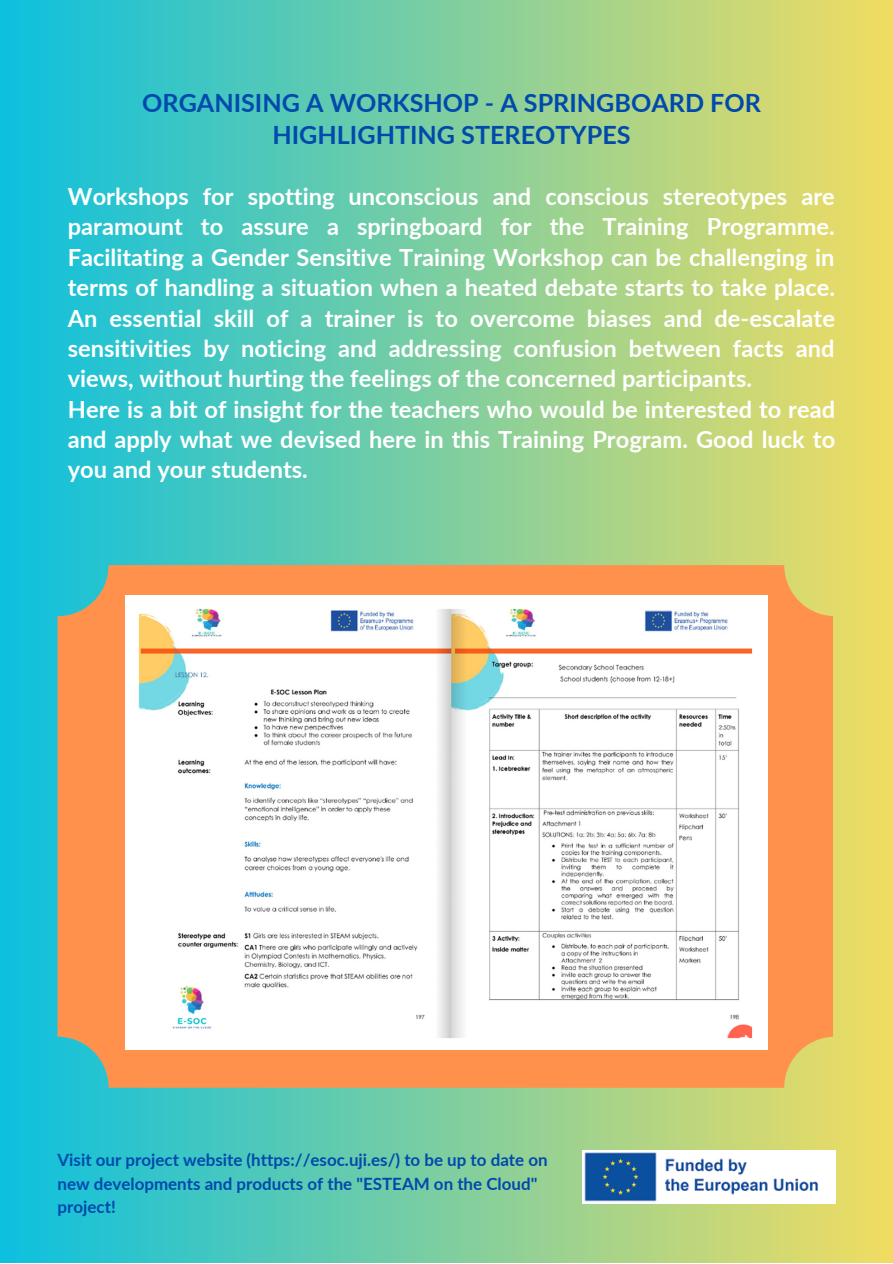
<style>
.page{position:relative;width:893px;height:1264px;background:#fff}
.page>*{position:absolute;margin:0;border:0;box-sizing:border-box;transform-origin:0 0}
.t1{font:700 25.05px/32.5px "Lato";color:#004aad;text-align:center}
.t2{font:700 23.55px/30.3px "Lato";color:#fff}
.t3{font:700 16.95px/23.5px "Lato";color:#004aad}
</style>
<div class="page">
<div style="left:0;top:0;width:892px;height:1262px;background:linear-gradient(to right,#0cc0df,#f1dc61)"></div>
<img style="left:582px;top:1150px;width:253px;height:53px">
<svg style="left:57px;top:565px;width:776px;height:522px;background:#f49656"></svg>
<img style="left:125px;top:595px;width:642px;height:454px">
<p class="t1" style="left:142px;top:86px;width:620px">ORGANISING A WORKSHOP - A SPRINGBOARD FOR<br>HIGHLIGHTING STEREOTYPES</p>
<p class="t2" style="left:68px;top:181px;width:768px">Workshops for spotting unconscious and conscious stereotypes are paramount to assure a springboard for the Training Programme.<br>Facilitating a Gender Sensitive Training Workshop can be challenging in terms of handling a situation when a heated debate starts to take place.<br>An essential skill of a trainer is to overcome biases and de-escalate sensitivities by noticing and addressing confusion between facts and views, without hurting the feelings of the concerned participants.<br>Here is a bit of insight for the teachers who would be interested to read and apply what we devised here in this Training Program. Good luck to you and your students.</p>
<p class="t3" style="left:57px;top:1147px;width:491px">Visit our project website (https://esoc.uji.es/) to be up to date on new developments and products of the "ESTEAM on the Cloud" project!</p>
</div>
